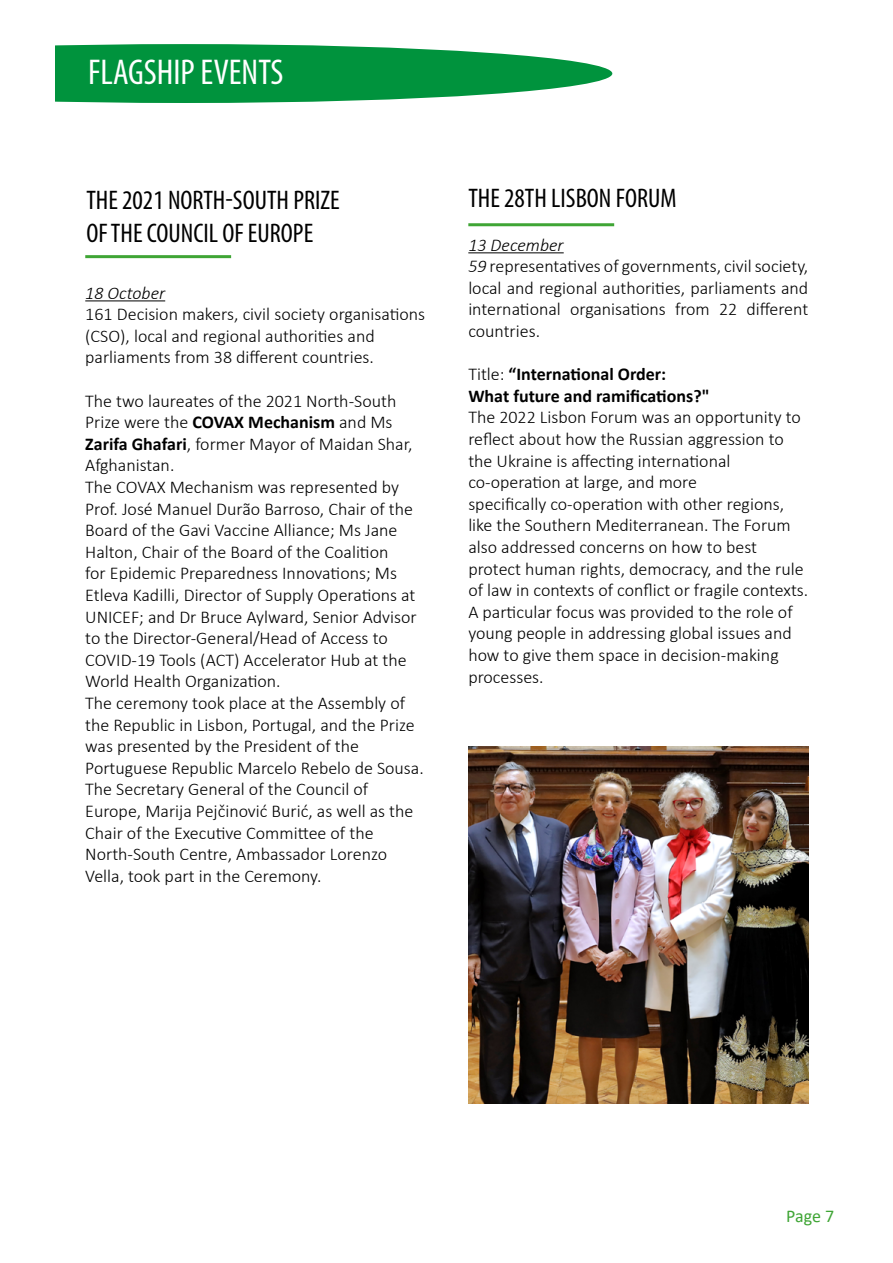
<style>
.page{position:relative;width:893px;height:1263px;background:#fff}
.page>*{position:absolute;margin:0;border:0;box-sizing:border-box;transform-origin:0 0}
.t1{font:36px "Myriad Variable Concept";color:#fff}
.t2{font:27px/32.4px "Myriad Variable Concept";color:#000}
.t3{font:300 18px/21.6px "Calibri";color:#000}
.t4{font:700 18px/21.6px "Calibri";color:#000}
.t5{font:italic 300 18px "Calibri";color:#000}
.t6{font:18px "Calibri";color:#3fa535}
.s1{font-style:italic}
.s2{font-weight:300}
.s3{font-weight:700}
</style>
<div class="page">
<hr style="left:468px;top:252px;width:96px;height:1px;background:#000">
<img style="left:468px;top:746px;width:340px;height:357px">
<hr style="left:85px;top:300px;width:80px;height:1px;background:#000">
<svg style="left:55px;top:44px;width:557px;height:59px"></svg>
<hr style="left:85px;top:255px;width:146px;height:3px;background:#3fa535">
<hr style="left:468px;top:223px;width:146px;height:3px;background:#3fa535">
<h1 class="t1" style="left:88px;top:51px;width:197px">FLAGSHIP EVENTS</h1>
<h2 class="t2" style="left:86px;top:184px;width:255px">THE 2021 NORTH-SOUTH PRIZE<br>OF THE COUNCIL OF EUROPE</h2>
<h2 class="t2" style="left:468px;top:182px;width:210px">THE 28TH LISBON FORUM</h2>
<p class="t3" style="left:468px;top:234px;width:341px"><span class="s1">13 December<br>59</span> representatives of governments, civil society, local and regional authorities, parliaments and international organisations from 22 different countries.</p>
<p class="t4" style="left:468px;top:363px;width:243px"><span class="s2">Title:</span> “International Order:<br>What future and ramifications?"</p>
<p class="t3" style="left:468px;top:406px;width:341px">The 2022 Lisbon Forum was an opportunity to reflect about how the Russian aggression to the Ukraine is affecting international co-operation at large, and more<br>specifically co-operation with other regions, like the Southern Mediterranean. The Forum also addressed concerns on how to best protect human rights, democracy, and the rule of law in contexts of conflict or fragile contexts.<br>A particular focus was provided to the role of young people in addressing global issues and how to give them space in decision-making processes.</p>
<p class="t5" style="left:85px;top:281px;width:81px">18 October</p>
<p class="t3" style="left:85px;top:303px;width:341px">161 Decision makers, civil society organisations (CSO), local and regional authorities and parliaments from 38 different countries.</p>
<p class="t3" style="left:85px;top:390px;width:340px">The two laureates of the 2021 North-South Prize were the <span class="s3">COVAX Mechanism</span> and Ms <span class="s3">Zarifa Ghafari</span>, former Mayor of Maidan Shar, Afghanistan.<br>The COVAX Mechanism was represented by Prof. José Manuel Durão Barroso, Chair of the Board of the Gavi Vaccine Alliance; Ms Jane Halton, Chair of the Board of the Coalition<br>for Epidemic Preparedness Innovations; Ms Etleva Kadilli, Director of Supply Operations at UNICEF; and Dr Bruce Aylward, Senior Advisor to the Director-General/Head of Access to COVID-19 Tools (ACT) Accelerator Hub at the World Health Organization.<br>The ceremony took place at the Assembly of the Republic in Lisbon, Portugal, and the Prize was presented by the President of the Portuguese Republic Marcelo Rebelo de Sousa.<br>The Secretary General of the Council of Europe, Marija Pejčinović Burić, as well as the Chair of the Executive Committee of the North-South Centre, Ambassador Lorenzo Vella, took part in the Ceremony.</p>
<p class="t6" style="left:786px;top:1204px;width:50px">Page 7</p>
</div>
